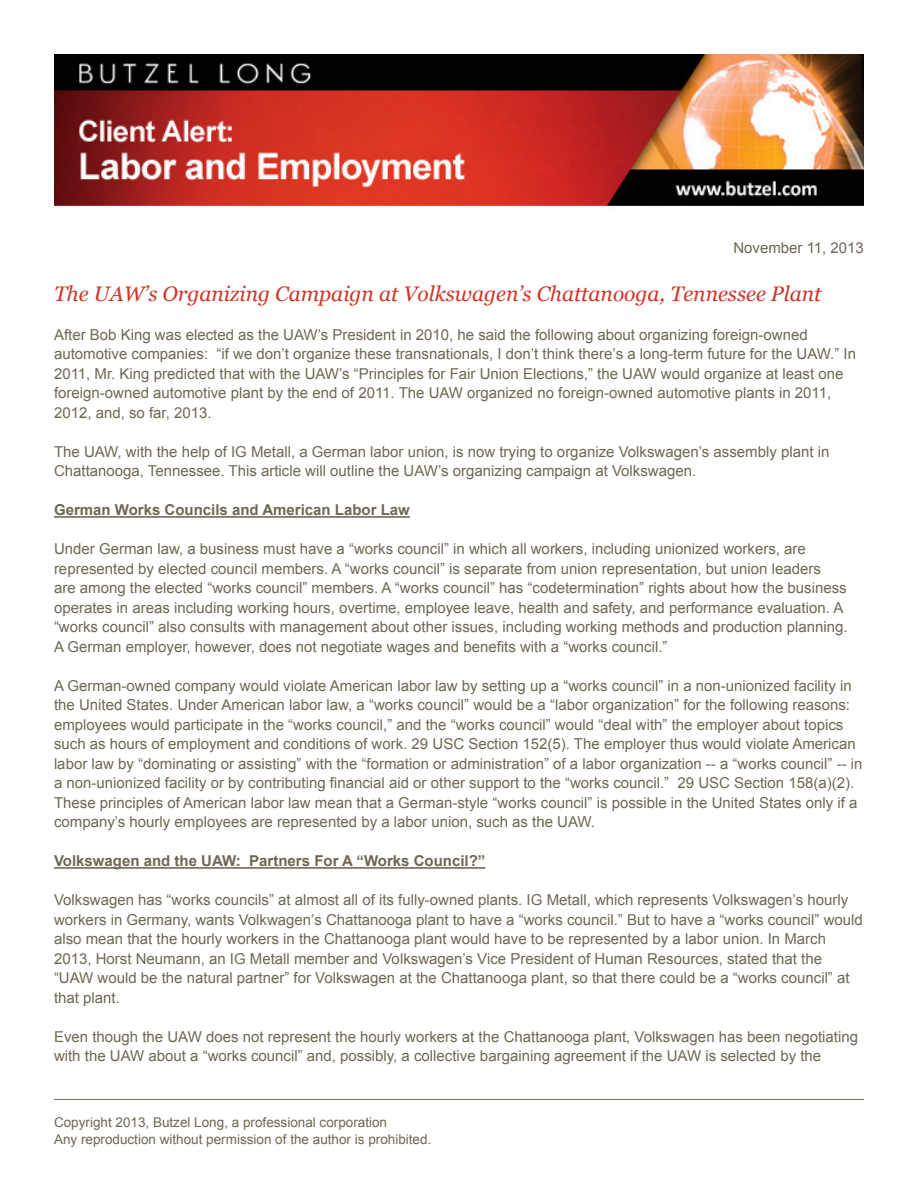
<style>
.page{position:relative;width:918px;height:1188px;background:#fff}
.page>*{position:absolute;margin:0;border:0;box-sizing:border-box;transform-origin:0 0}
.t1{font:italic 21px "Georgia";color:#cf3527}
.Body{font:15px/19.5px "Arial";color:#6f6754}
.Body-2{font:700 15px "Arial";color:#6f6754}
.Date{font:15px "Arial";color:#6f6754}
.t2{font:13.5px "Arial";color:#6f6754}
</style>
<div class="page">
<hr style="left:54px;top:1099px;width:810px;height:1px;background:#6f6754">
<img style="left:54px;top:54px;width:810px;height:153px">
<hr style="left:54px;top:516px;width:356px;height:2px;background:#6f6754">
<hr style="left:54px;top:867px;width:431px;height:2px;background:#6f6754">
<p class="Date" style="left:733px;top:238px;width:132px">November 11, 2013</p>
<p class="t1" style="left:54px;top:282px;width:769px">The UAW’s Organizing Campaign at Volkswagen’s Chattanooga, Tennessee Plant</p>
<p class="Body" style="left:54px;top:325px;width:804px">After Bob King was elected as the UAW’s President in 2010, he said the following about organizing foreign-owned automotive companies: “if we don’t organize these transnationals, I don’t think there’s a long-term future for the UAW.” In 2011, Mr. King predicted that with the UAW’s “Principles for Fair Union Elections,” the UAW would organize at least one foreign-owned automotive plant by the end of 2011. The UAW organized no foreign-owned automotive plants in 2011, 2012, and, so far, 2013.</p>
<p class="Body" style="left:54px;top:442px;width:777px">The UAW, with the help of IG Metall, a German labor union, is now trying to organize Volkswagen’s assembly plant in<br>Chattanooga, Tennessee. This article will outline the UAW’s organizing campaign at Volkswagen.</p>
<p class="Body-2" style="left:54px;top:500px;width:357px">German Works Councils and American Labor Law</p>
<p class="Body" style="left:54px;top:539px;width:795px">Under German law, a business must have a “works council” in which all workers, including unionized workers, are represented by elected council members. A “works council” is separate from union representation, but union leaders<br>are among the elected “works council” members. A “works council” has “codetermination” rights about how the business operates in areas including working hours, overtime, employee leave, health and safety, and performance evaluation. A “works council” also consults with management about other issues, including working methods and production planning.<br>A German employer, however, does not negotiate wages and benefits with a “works council.”</p>
<p class="Body" style="left:54px;top:676px;width:810px">A German-owned company would violate American labor law by setting up a “works council” in a non-unionized facility in the United States. Under American labor law, a “works council” would be a “labor organization” for the following reasons: employees would participate in the “works council,” and the “works council” would “deal with” the employer about topics such as hours of employment and conditions of work. 29 USC Section 152(5). The employer thus would violate American labor law by “dominating or assisting” with the “formation or administration” of a labor organization -- a “works council” -- in a non-unionized facility or by contributing financial aid or other support to the “works council.” 29 USC Section 158(a)(2).<br>These principles of American labor law mean that a German-style “works council” is possible in the United States only if a company’s hourly employees are represented by a labor union, such as the UAW.</p>
<p class="Body-2" style="left:54px;top:851px;width:433px">Volkswagen and the UAW: Partners For A “Works Council?”</p>
<p class="Body" style="left:54px;top:890px;width:810px">Volkswagen has “works councils” at almost all of its fully-owned plants. IG Metall, which represents Volkswagen’s hourly workers in Germany, wants Volkwagen’s Chattanooga plant to have a “works council.” But to have a “works council” would also mean that the hourly workers in the Chattanooga plant would have to be represented by a labor union. In March 2013, Horst Neumann, an IG Metall member and Volkswagen’s Vice President of Human Resources, stated that the “UAW would be the natural partner” for Volkswagen at the Chattanooga plant, so that there could be a “works council” at that plant.</p>
<p class="Body" style="left:54px;top:1027px;width:806px">Even though the UAW does not represent the hourly workers at the Chattanooga plant, Volkswagen has been negotiating with the UAW about a “works council” and, possibly, a collective bargaining agreement if the UAW is selected by the</p>
<p class="t2" style="left:54px;top:1114px;width:335px">Copyright 2013, Butzel Long, a professional corporation</p>
<p class="t2" style="left:54px;top:1130px;width:379px">Any reproduction without permission of the author is prohibited.</p>
</div>
